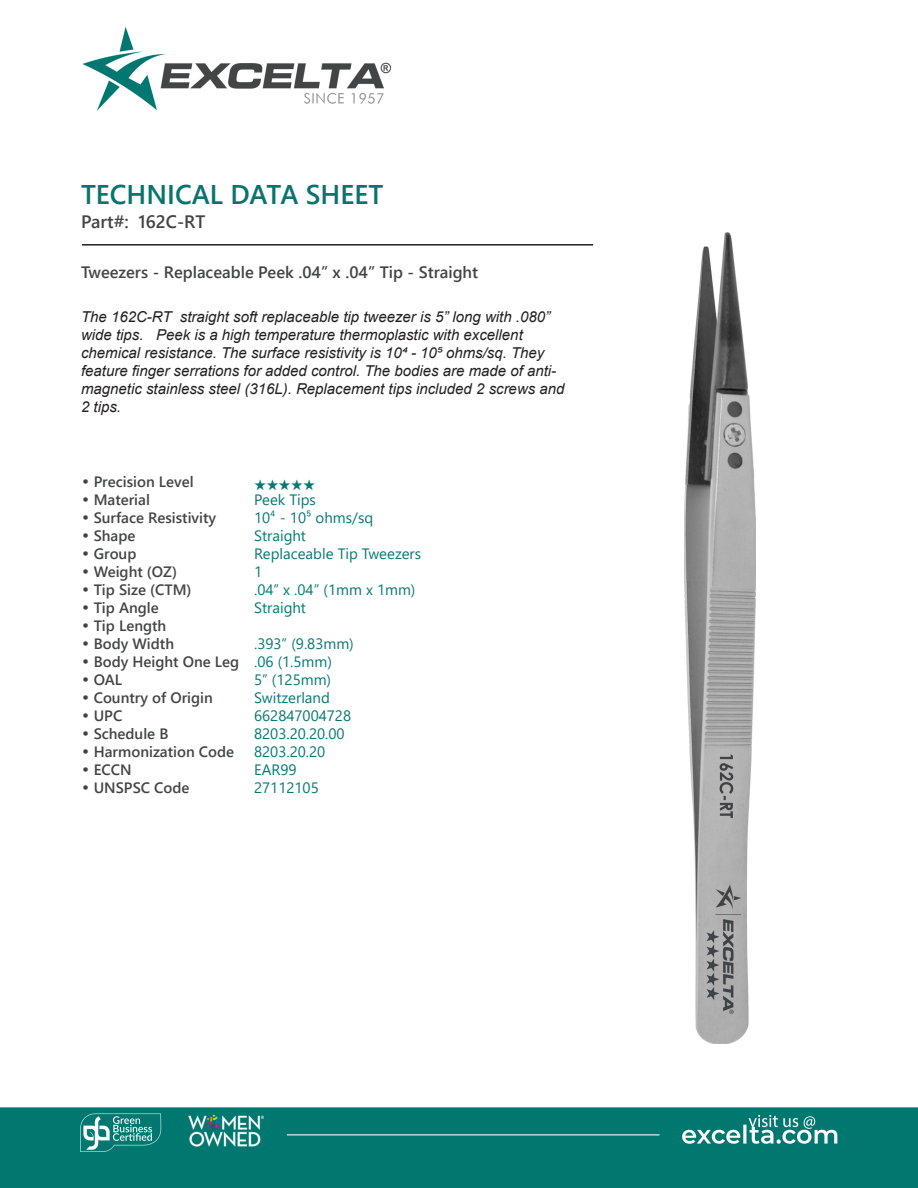
<style>
.page{position:relative;width:918px;height:1188px;background:#fff}
.page>*{position:absolute;margin:0;border:0;box-sizing:border-box;transform-origin:0 0}
.t1{font:700 27px "Yu Gothic UI";color:#08746d}
.t2{font:700 18px "Yu Gothic UI";color:#414546}
.t3{font:700 16.5px "Yu Gothic UI";color:#414546}
.t4{font:italic 15px/18px "Arial";color:#231f20}
.CT_s_CTM{font:700 15px "Yu Gothic UI";color:#414546}
.CT_s_CTM-2{font:15px "Yu Gothic UI";color:#077874}
.CT_s_CTM-3{font:15px "Zapf Ding Bats";color:#077874}
.s1{font-family:"Century Gothic";font-weight:400}
</style>
<div class="page">
<img style="left:0;top:27px;width:918px;height:1161px">
<img style="left:684px;top:232px;width:72px;height:812px">
<hr style="left:82px;top:244px;width:511px;height:2px;background:#231f20">
<p class="t1" style="left:81px;top:178px;width:304px">TECHNICAL DATA SHEET</p>
<p class="t2" style="left:81px;top:212px;width:126px">Part#: 162C-RT</p>
<p class="t3" style="left:81px;top:262px;width:399px">Tweezers - Replaceable Peek .04” x .04” Tip - Straight</p>
<p class="t4" style="left:81px;top:308px;width:485px">The 162C-RT straight soft replaceable tip tweezer is 5” long with .080” wide tips. Peek is a high temperature thermoplastic with excellent chemical resistance. The surface resistivity is 10⁴ - 10⁵ ohms/sq. They feature finger serrations for added control. The bodies are made of anti&shy;magnetic stainless steel (316L). Replacement tips included 2 screws and 2 tips.</p>
<p class="CT_s_CTM" style="left:81px;top:473px;width:114px"><span class="s1">•</span> Precision Level</p>
<p class="CT_s_CTM-3" style="left:254px;top:476px;width:63px">★★★★★</p>
<p class="CT_s_CTM" style="left:81px;top:491px;width:70px"><span class="s1">•</span> Material</p>
<p class="CT_s_CTM-2" style="left:254px;top:485px;width:63px">Peek Tips</p>
<p class="CT_s_CTM" style="left:81px;top:509px;width:137px"><span class="s1">•</span> Surface Resistivity</p>
<p class="CT_s_CTM-2" style="left:254px;top:503px;width:121px">10⁴ - 10⁵ ohms/sq</p>
<p class="CT_s_CTM" style="left:81px;top:527px;width:56px"><span class="s1">•</span> Shape</p>
<p class="CT_s_CTM-2" style="left:254px;top:521px;width:53px">Straight</p>
<p class="CT_s_CTM" style="left:81px;top:545px;width:57px"><span class="s1">•</span> Group</p>
<p class="CT_s_CTM-2" style="left:254px;top:539px;width:169px">Replaceable Tip Tweezers</p>
<p class="CT_s_CTM" style="left:81px;top:563px;width:98px"><span class="s1">•</span> Weight (OZ)</p>
<p class="CT_s_CTM-2" style="left:254px;top:557px;width:10px">1</p>
<p class="CT_s_CTM" style="left:81px;top:581px;width:112px"><span class="s1">•</span> Tip Size (CTM)</p>
<p class="CT_s_CTM-2" style="left:254px;top:575px;width:163px">.04” x .04” (1mm x 1mm)</p>
<p class="CT_s_CTM" style="left:81px;top:599px;width:79px"><span class="s1">•</span> Tip Angle</p>
<p class="CT_s_CTM-2" style="left:254px;top:593px;width:53px">Straight</p>
<p class="CT_s_CTM" style="left:81px;top:617px;width:87px"><span class="s1">•</span> Tip Length</p>
<p class="CT_s_CTM" style="left:81px;top:635px;width:95px"><span class="s1">•</span> Body Width</p>
<p class="CT_s_CTM-2" style="left:254px;top:629px;width:101px">.393” (9.83mm)</p>
<p class="CT_s_CTM" style="left:81px;top:653px;width:160px"><span class="s1">•</span> Body Height One Leg</p>
<p class="CT_s_CTM-2" style="left:254px;top:647px;width:79px">.06 (1.5mm)</p>
<p class="CT_s_CTM" style="left:81px;top:671px;width:43px"><span class="s1">•</span> OAL</p>
<p class="CT_s_CTM-2" style="left:254px;top:665px;width:78px">5” (125mm)</p>
<p class="CT_s_CTM" style="left:81px;top:689px;width:133px"><span class="s1">•</span> Country of Origin</p>
<p class="CT_s_CTM-2" style="left:254px;top:683px;width:77px">Switzerland</p>
<p class="CT_s_CTM" style="left:81px;top:707px;width:43px"><span class="s1">•</span> UPC</p>
<p class="CT_s_CTM-2" style="left:254px;top:701px;width:99px">662847004728</p>
<p class="CT_s_CTM" style="left:81px;top:725px;width:89px"><span class="s1">•</span> Schedule B</p>
<p class="CT_s_CTM-2" style="left:254px;top:719px;width:92px">8203.20.20.00</p>
<p class="CT_s_CTM" style="left:81px;top:743px;width:155px"><span class="s1">•</span> Harmonization Code</p>
<p class="CT_s_CTM-2" style="left:254px;top:737px;width:73px">8203.20.20</p>
<p class="CT_s_CTM" style="left:81px;top:761px;width:52px"><span class="s1">•</span> ECCN</p>
<p class="CT_s_CTM-2" style="left:254px;top:755px;width:44px">EAR99</p>
<p class="CT_s_CTM" style="left:81px;top:779px;width:110px"><span class="s1">•</span> UNSPSC Code</p>
<p class="CT_s_CTM-2" style="left:254px;top:773px;width:66px">27112105</p>
</div>
